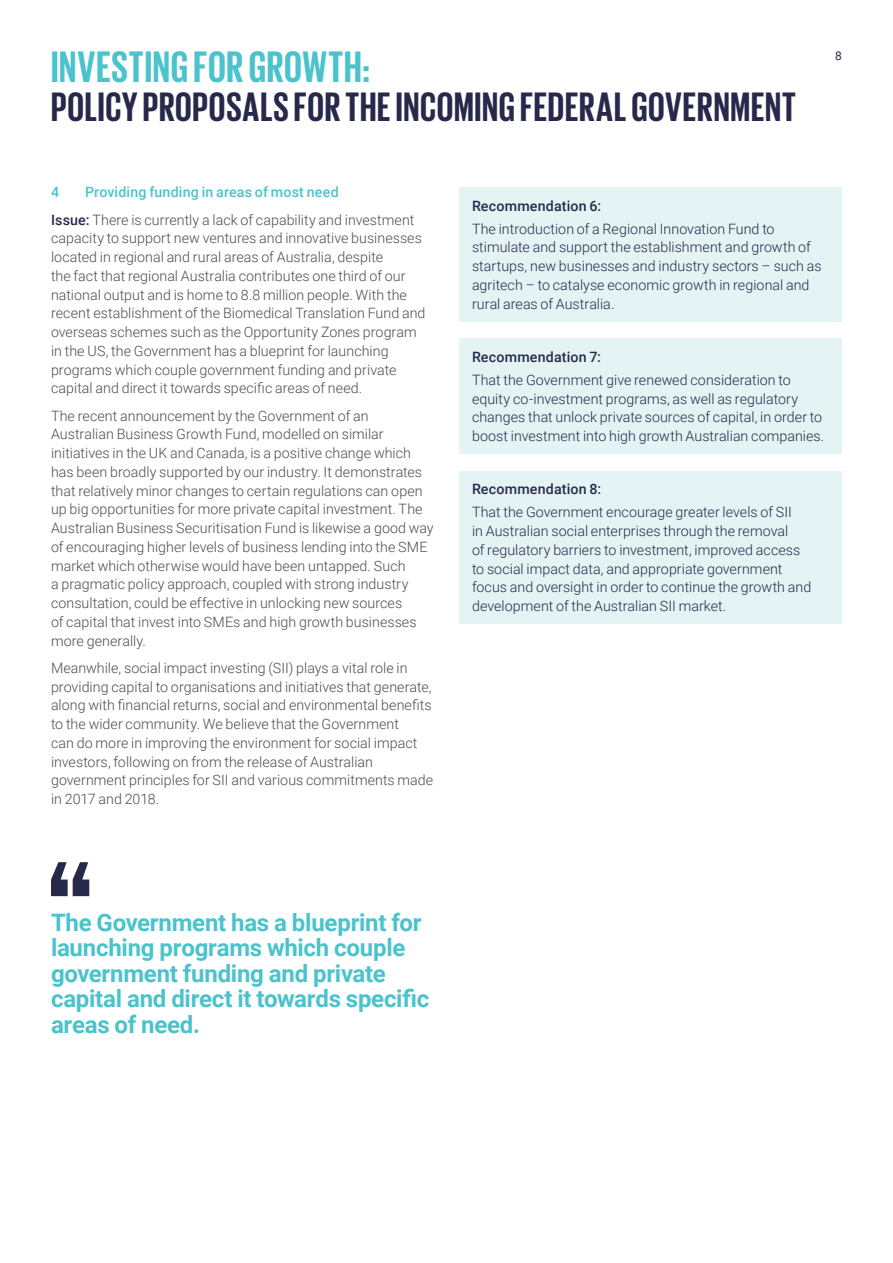
<style>
.page{position:relative;width:893px;height:1263px;background:#fff}
.page>*{position:absolute;margin:0;border:0;box-sizing:border-box;transform-origin:0 0}
.t1{font:700 45px "Giorgio Sans";letter-spacing:.02em;color:#4ac3cc}
.t2{font:700 42px "Giorgio Sans";letter-spacing:.02em;color:#27294b}
.t3{font:700 24px/25.5px "Roboto";letter-spacing:-.01em;color:#4ac3cc}
.t4{font:300 14.25px/18.8px "Roboto";letter-spacing:.005em;color:#4d4d4f}
.t5{font:300 14.25px/18.8px "Roboto";color:#27294b}
.t6{font:500 14.25px "Roboto";letter-spacing:.01em;color:#27294b}
.t7{font:500 14.25px "Roboto";color:#4ac3cc}
.t8{font:12px "Roboto";color:#27294b}
.s1{font-weight:500;color:#4ac3cc}
.s2{font-weight:500;color:#27294b}
</style>
<div class="page">
<div style="left:459px;top:187px;width:383px;height:134px;background:#e4f4f4"></div>
<div style="left:459px;top:338px;width:383px;height:116px;background:#e4f4f4"></div>
<div style="left:459px;top:471px;width:383px;height:153px;background:#e4f4f4"></div>
<svg style="left:51px;top:862px;width:38px;height:34px"></svg>
<h1 class="t1" style="left:51px;top:44px;width:320px">INVESTING FOR GROWTH:</h1>
<h2 class="t2" style="left:51px;top:85px;width:746px">POLICY PROPOSALS FOR THE INCOMING FEDERAL GOVERNMENT</h2>
<p class="t8" style="left:835px;top:47px;width:8px">8</p>
<p class="t4" style="left:51px;top:178px;width:365px;line-height:27.3px;text-indent:34px"><span class="s1">Providing funding in areas of most need<br></span><span class="s2">Issue:</span> There is currently a lack of capability and investment</p>
<p class="t4" style="left:51px;top:228px;width:376px">capacity to support new ventures and innovative businesses located in regional and rural areas of Australia, despite<br>the fact that regional Australia contributes one third of our national output and is home to 8.8 million people. With the recent establishment of the Biomedical Translation Fund and overseas schemes such as the Opportunity Zones program in the US, the Government has a blueprint for launching programs which couple government funding and private capital and direct it towards specific areas of need.</p>
<p class="t4" style="left:51px;top:406px;width:384px">The recent announcement by the Government of an Australian Business Growth Fund, modelled on similar initiatives in the UK and Canada, is a positive change which has been broadly supported by our industry. It demonstrates that relatively minor changes to certain regulations can open up big opportunities for more private capital investment. The Australian Business Securitisation Fund is likewise a good way of encouraging higher levels of business lending into the SME market which otherwise would have been untapped. Such<br>a pragmatic policy approach, coupled with strong industry consultation, could be effective in unlocking new sources<br>of capital that invest into SMEs and high growth businesses more generally.</p>
<p class="t4" style="left:51px;top:658px;width:384px">Meanwhile, social impact investing (SII) plays a vital role in providing capital to organisations and initiatives that generate, along with financial returns, social and environmental benefits to the wider community. We believe that the Government<br>can do more in improving the environment for social impact investors, following on from the release of Australian government principles for SII and various commitments made in 2017 and 2018.</p>
<p class="t7" style="left:51px;top:182px;width:10px">4</p>
<p class="t6" style="left:472px;top:195px;width:131px">Recommendation 6:</p>
<p class="t5" style="left:472px;top:219px;width:351px">The introduction of a Regional Innovation Fund to stimulate and support the establishment and growth of startups, new businesses and industry sectors – such as agritech – to catalyse economic growth in regional and rural areas of Australia.</p>
<p class="t6" style="left:472px;top:347px;width:131px">Recommendation 7:</p>
<p class="t5" style="left:472px;top:370px;width:354px">That the Government give renewed consideration to equity co-investment programs, as well as regulatory changes that unlock private sources of capital, in order to boost investment into high growth Australian companies.</p>
<p class="t6" style="left:472px;top:479px;width:131px">Recommendation 8:</p>
<p class="t5" style="left:472px;top:502px;width:341px">That the Government encourage greater levels of SII<br>in Australian social enterprises through the removal<br>of regulatory barriers to investment, improved access to social impact data, and appropriate government focus and oversight in order to continue the growth and development of the Australian SII market.</p>
<h3 class="t3" style="left:51px;top:908px;width:380px">The Government has a blueprint for launching programs which couple government funding and private capital and direct it towards specific areas of need.</h3>
</div>
